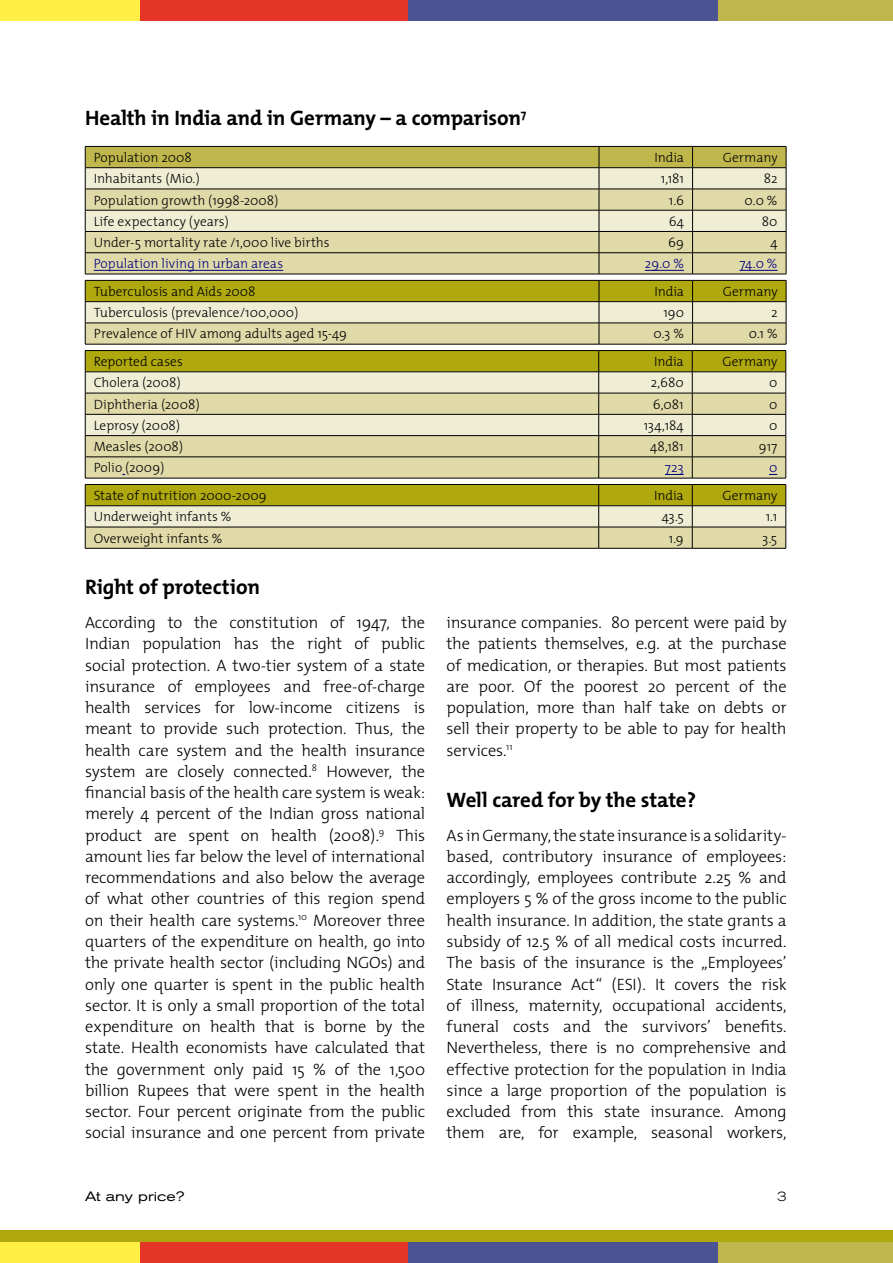
<style>
.page{position:relative;width:893px;height:1263px;background:#fff}
.page>*{position:absolute;margin:0;border:0;box-sizing:border-box;transform-origin:0 0}
.t1{font:700 21px "The Mix";letter-spacing:-.01em;color:#000}
.t2{font:300 16.5px/21.3px "The Mix";letter-spacing:-.01em;color:#000;text-align:justify}
.t3{font:300 13.5px "The Mix";color:#000}
.t4{font:300 13.5px "The Mix";letter-spacing:-.005em;color:#000080}
.t5{font:expanded 13.5px "Akzidenz Grotesk BE";color:#000}
.t6{font:300 expanded 13.5px "Akzidenz Grotesk BE";color:#000}
</style>
<div class="page">
<div style="left:0;top:1231px;width:893px;height:32px;background:#afa80e"></div>
<div style="left:0;top:0;width:285px;height:20px;background:#ffef44"></div>
<div style="left:140px;top:0;width:285px;height:20px;background:#e53527"></div>
<div style="left:408px;top:0;width:461px;height:20px;background:#4b5394"></div>
<div style="left:719px;top:0;width:174px;height:20px;background:#c0b74c"></div>
<div style="left:0;top:1243px;width:285px;height:20px;background:#ffef44"></div>
<div style="left:140px;top:1243px;width:285px;height:20px;background:#e53527"></div>
<div style="left:408px;top:1243px;width:461px;height:20px;background:#4b5394"></div>
<div style="left:719px;top:1243px;width:174px;height:20px;background:#c0b74c"></div>
<svg style="left:85px;top:146px;width:702px;height:128px;background:#d3ce9e"></svg>
<hr style="left:85px;top:274px;width:514px;height:1px;background:#000">
<hr style="left:599px;top:274px;width:94px;height:1px;background:#000">
<hr style="left:693px;top:274px;width:93px;height:1px;background:#000">
<hr style="left:94px;top:270px;width:189px;height:1px;background:#000080">
<hr style="left:645px;top:270px;width:39px;height:1px;background:#000080">
<hr style="left:739px;top:270px;width:39px;height:1px;background:#000080">
<hr style="left:85px;top:344px;width:514px;height:1px;background:#000">
<hr style="left:599px;top:344px;width:94px;height:1px;background:#000">
<svg style="left:85px;top:280px;width:702px;height:64px;background:#c9c47d"></svg>
<hr style="left:693px;top:344px;width:93px;height:1px;background:#000">
<hr style="left:85px;top:350px;width:514px;height:1px;background:#000">
<hr style="left:599px;top:350px;width:93px;height:1px;background:#000">
<hr style="left:692px;top:350px;width:94px;height:1px;background:#000">
<hr style="left:85px;top:478px;width:514px;height:1px;background:#000">
<hr style="left:599px;top:478px;width:93px;height:1px;background:#000">
<hr style="left:692px;top:478px;width:94px;height:1px;background:#000">
<svg style="left:85px;top:351px;width:702px;height:127px;background:#d2cd96"></svg>
<svg style="left:85px;top:484px;width:702px;height:64px;background:#c9c47d"></svg>
<hr style="left:85px;top:548px;width:514px;height:1px;background:#000">
<hr style="left:599px;top:548px;width:93px;height:1px;background:#000">
<hr style="left:692px;top:548px;width:94px;height:1px;background:#000">
<p class="t1" style="left:85px;top:100px;width:443px">Health in India and in Germany – a comparison<sup>7</sup></p>
<p class="t3" style="left:94px;top:146px;width:100px">Population 2008</p>
<p class="t3" style="left:654px;top:146px;width:31px">India</p>
<p class="t3" style="left:723px;top:146px;width:56px">Germany</p>
<p class="t3" style="left:94px;top:168px;width:107px">Inhabitants (Mio.)</p>
<p class="t3" style="left:661px;top:168px;width:25px">1,181</p>
<p class="t3" style="left:764px;top:168px;width:15px">82</p>
<p class="t3" style="left:94px;top:189px;width:186px">Population growth (1998-2008)</p>
<p class="t3" style="left:669px;top:189px;width:17px">1.6</p>
<p class="t3" style="left:745px;top:189px;width:34px">0.0 %</p>
<p class="t3" style="left:94px;top:210px;width:137px">Life expectancy (years)</p>
<p class="t3" style="left:669px;top:210px;width:17px">64</p>
<p class="t3" style="left:762px;top:210px;width:17px">80</p>
<p class="t3" style="left:94px;top:231px;width:237px">Under-5 mortality rate /1,000 live births</p>
<p class="t3" style="left:668px;top:231px;width:17px">69</p>
<p class="t3" style="left:770px;top:231px;width:9px">4</p>
<p class="t4" style="left:94px;top:253px;width:191px">Population living in urban areas</p>
<p class="t4" style="left:645px;top:253px;width:41px">29.0 %</p>
<p class="t4" style="left:739px;top:253px;width:40px">74.0 %</p>
<p class="t3" style="left:94px;top:280px;width:163px">Tuberculosis and Aids 2008</p>
<p class="t3" style="left:654px;top:280px;width:31px">India</p>
<p class="t3" style="left:723px;top:280px;width:56px">Germany</p>
<p class="t3" style="left:94px;top:301px;width:206px">Tuberculosis (prevalence/100,000)</p>
<p class="t3" style="left:663px;top:301px;width:22px">190</p>
<p class="t3" style="left:771px;top:301px;width:8px">2</p>
<p class="t3" style="left:94px;top:323px;width:255px">Prevalence of HIV among adults aged 15-49</p>
<p class="t3" style="left:653px;top:323px;width:32px">0.3 %</p>
<p class="t3" style="left:749px;top:323px;width:30px">0.1 %</p>
<p class="t3" style="left:94px;top:350px;width:91px">Reported cases</p>
<p class="t3" style="left:654px;top:350px;width:31px">India</p>
<p class="t3" style="left:722px;top:350px;width:56px">Germany</p>
<p class="t3" style="left:94px;top:372px;width:89px">Cholera (2008)</p>
<p class="t3" style="left:651px;top:372px;width:34px">2,680</p>
<p class="t3" style="left:769px;top:372px;width:10px">0</p>
<p class="t3" style="left:94px;top:393px;width:108px">Diphtheria (2008)</p>
<p class="t3" style="left:653px;top:393px;width:32px">6,081</p>
<p class="t3" style="left:769px;top:393px;width:10px">0</p>
<p class="t3" style="left:94px;top:414px;width:88px">Leprosy (2008)</p>
<p class="t3" style="left:644px;top:414px;width:42px">134,184</p>
<p class="t3" style="left:769px;top:414px;width:10px">0</p>
<p class="t3" style="left:94px;top:435px;width:91px">Measles (2008)</p>
<p class="t3" style="left:650px;top:435px;width:35px">48,181</p>
<p class="t3" style="left:759px;top:435px;width:20px">917</p>
<p class="t3" style="left:94px;top:457px;width:72px">Polio (2009)</p>
<p class="t4" style="left:665px;top:457px;width:20px">723</p>
<p class="t4" style="left:769px;top:457px;width:10px">0</p>
<p class="t3" style="left:94px;top:484px;width:174px">State of nutrition 2000-2009</p>
<p class="t3" style="left:654px;top:484px;width:31px">India</p>
<p class="t3" style="left:722px;top:484px;width:56px">Germany</p>
<p class="t3" style="left:94px;top:506px;width:139px">Underweight infants %</p>
<p class="t3" style="left:662px;top:506px;width:24px">43.5</p>
<p class="t3" style="left:766px;top:506px;width:13px">1.1</p>
<p class="t3" style="left:94px;top:527px;width:130px">Overweight infants %</p>
<p class="t3" style="left:669px;top:527px;width:16px">1.9</p>
<p class="t3" style="left:762px;top:527px;width:17px">3.5</p>
<p class="t1" style="left:85px;top:569px;width:177px">Right of protection</p>
<p class="t2" style="left:446px;top:611px;width:342px">insurance companies. 80 percent were paid by the patients themselves, e.g. at the purchase of medication, or therapies. But most patients are poor. Of the poorest 20 percent of the population, more than half take on debts or sell their property to be able to pay for health services.<sup>11</sup></p>
<p class="t1" style="left:446px;top:782px;width:251px">Well cared for by the state?</p>
<p class="t2" style="left:446px;top:824px;width:342px">As in Germany, the state insurance is a solidarity&shy;based, contributory insurance of employees: accordingly, employees contribute 2.25 % and employers 5 % of the gross income to the public health insurance. In addition, the state grants a subsidy of 12.5 % of all medical costs incurred.<br>The basis of the insurance is the „Employees’ State Insurance Act“ (ESI). It covers the risk of illness, maternity, occupational accidents, funeral costs and the survivors’ benefits.<br>Nevertheless, there is no comprehensive and effective protection for the population in India since a large proportion of the population is excluded from this state insurance. Among them are, for example, seasonal workers,</p>
<p class="t2" style="left:85px;top:611px;width:342px">According to the constitution of 1947, the Indian population has the right of public social protection. A two-tier system of a state insurance of employees and free-of-charge health services for low-income citizens is meant to provide such protection. Thus, the health care system and the health insurance system are closely connected.<sup>8</sup> However, the financial basis of the health care system is weak: merely 4 percent of the Indian gross national product are spent on health (2008).<sup>9</sup> This amount lies far below the level of international recommendations and also below the average of what other countries of this region spend on their health care systems.<sup>10</sup> Moreover three quarters of the expenditure on health, go into the private health sector (including NGOs) and only one quarter is spent in the public health sector. It is only a small proportion of the total expenditure on health that is borne by the state. Health economists have calculated that the government only paid 15 % of the 1,500 billion Rupees that were spent in the health sector. Four percent originate from the public social insurance and one percent from private</p>
<p class="t5" style="left:85px;top:1188px;width:101px">At any price?</p>
<p class="t6" style="left:777px;top:1188px;width:11px">3</p>
</div>
